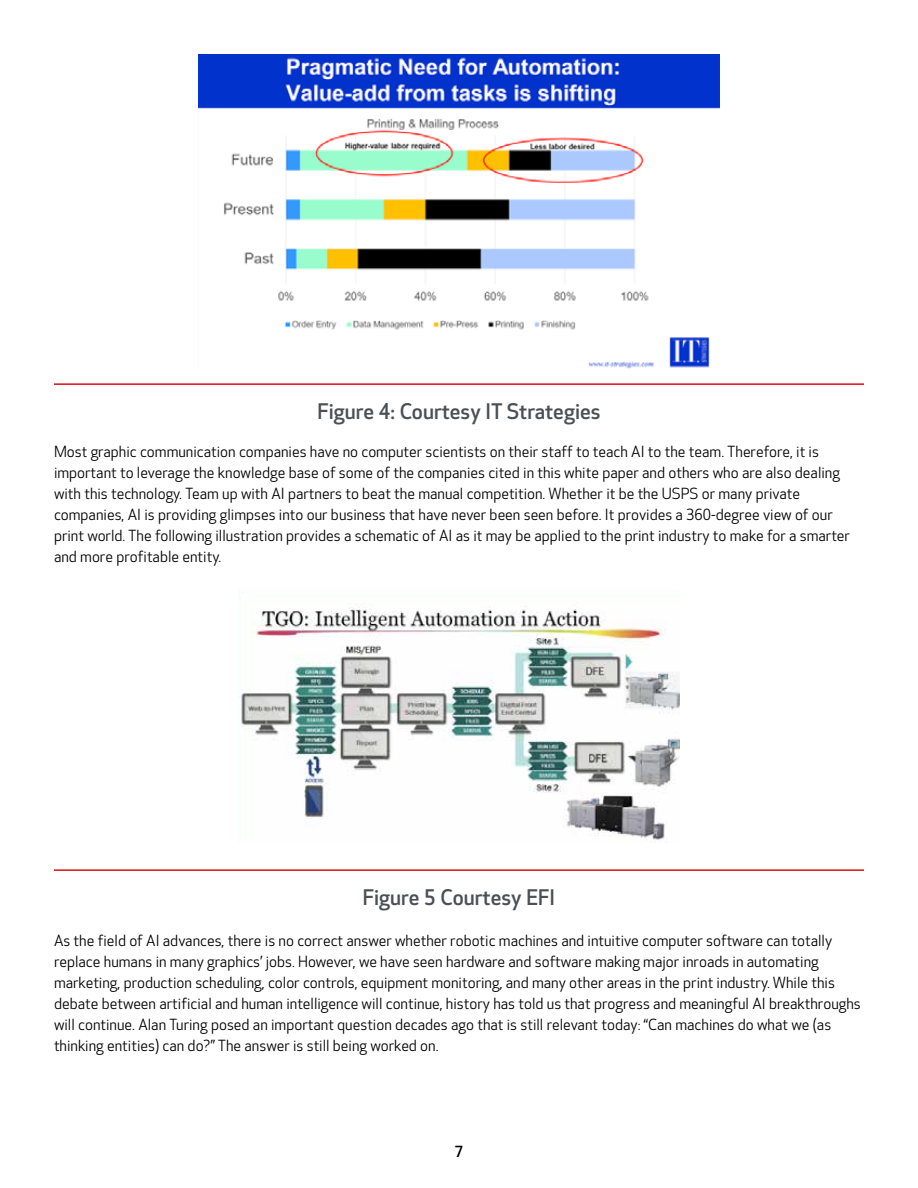
<style>
.page{position:relative;width:918px;height:1188px;background:#fff}
.page>*{position:absolute;margin:0;border:0;box-sizing:border-box;transform-origin:0 0}
.t1{font:500 21px "Optic Sans 301";color:#4b5057}
.t2{font:15px/21px "Optic Sans 201";color:#000}
.t3{font:500 15px "Optic Sans 301";color:#000}
</style>
<div class="page">
<hr style="left:54px;top:383px;width:810px;height:2px;background:#db0e13">
<img style="left:198px;top:54px;width:522px;height:315px">
<img style="left:238px;top:607px;width:442px;height:235px">
<hr style="left:54px;top:869px;width:810px;height:2px;background:#db0e13">
<h1 class="t1" style="left:317px;top:399px;width:285px">Figure 4: Courtesy IT Strategies</h1>
<p class="t2" style="left:54px;top:442px;width:798px">Most graphic communication companies have no computer scientists on their staff to teach AI to the team. Therefore, it is important to leverage the knowledge base of some of the companies cited in this white paper and others who are also dealing with this technology. Team up with AI partners to beat the manual competition. Whether it be the USPS or many private companies, AI is providing glimpses into our business that have never been seen before. It provides a 360-degree view of our print world. The following illustration provides a schematic of AI as it may be applied to the print industry to make for a smarter and more profitable entity.</p>
<h1 class="t1" style="left:363px;top:885px;width:194px">Figure 5 Courtesy EFI</h1>
<p class="t2" style="left:54px;top:931px;width:808px">As the field of AI advances, there is no correct answer whether robotic machines and intuitive computer software can totally replace humans in many graphics’ jobs. However, we have seen hardware and software making major inroads in automating marketing, production scheduling, color controls, equipment monitoring, and many other areas in the print industry. While this debate between artificial and human intelligence will continue, history has told us that progress and meaningful AI breakthroughs will continue. Alan Turing posed an important question decades ago that is still relevant today: “Can machines do what we (as thinking entities) can do?” The answer is still being worked on.</p>
<p class="t3" style="left:455px;top:1143px;width:10px">7</p>
</div>
